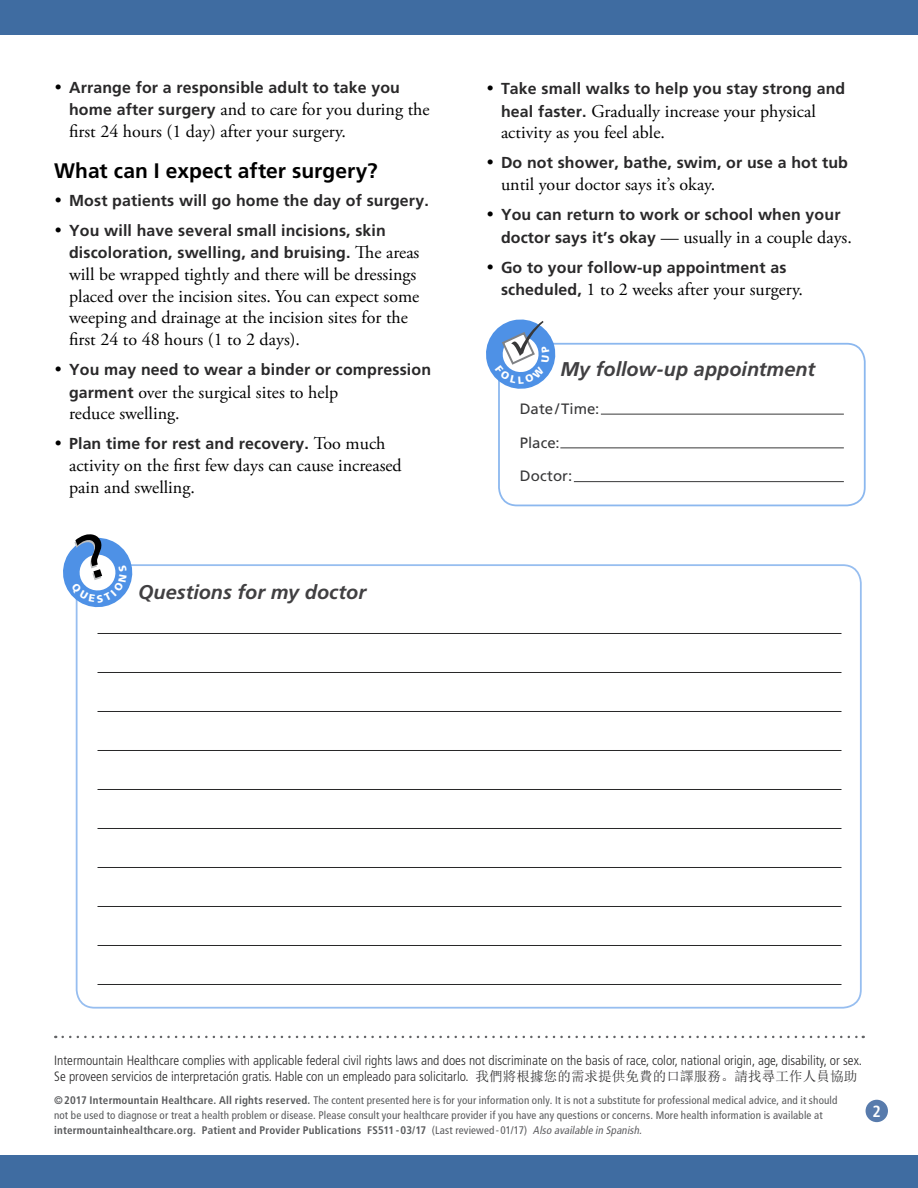
<style>
.page{position:relative;width:918px;height:1188px;background:#fff}
.page>*{position:absolute;margin:0;border:0;box-sizing:border-box;transform-origin:0 0}
.Level_1__h2{font:700 21px "Frutiger LT Std";color:#000}
.Opening_paragraph{font:italic 700 19.8px "Frutiger LT Std";color:#414042}
.t1{font:18px/21.8px "Adobe Garamond Pro";color:#000}
.Page_Number{font:700 condensed 16.2px "Frutiger LT Std";color:#fff}
.t2{font:700 15.9px/22.5px "Frutiger LT Std";letter-spacing:.01em;color:#292829}
.Main_table{font:15px "Frutiger LT Std";letter-spacing:.005em;color:#383839}
.t3{font:300 condensed 13.5px/16.5px "Frutiger LT Std";color:#292829}
.Footer___h6{font:condensed 10.95px/15px "Frutiger LT Std";letter-spacing:.015em;color:#58595b}
.s1{font-family:"Adobe Garamond Pro";font-weight:400;font-size:18px;color:#000}
.s2{font-family:"Frutiger LT Std";font-weight:700;font-size:15.9px;color:#292829}
.s3{font-family:"Sim Sun";font-weight:400;font-stretch:normal}
.s4{font-weight:700}
.s5{font-style:italic;color:#5d5d60}
</style>
<div class="page">
<div style="left:0;top:0;width:918px;height:35px;background:#3f6ca1"></div>
<div style="left:0;top:1156px;width:918px;height:32px;background:#3f6ca1"></div>
<div style="left:866px;top:1100px;width:22px;height:22px;background:#587bac;border-radius:50%"></div>
<svg style="left:63px;top:1036px;width:801px;height:2px"></svg>
<hr style="left:98px;top:633px;width:744px;height:1px;background:#292829">
<hr style="left:98px;top:672px;width:744px;height:1px;background:#292829">
<hr style="left:98px;top:711px;width:744px;height:1px;background:#292829">
<hr style="left:98px;top:750px;width:744px;height:1px;background:#292829">
<hr style="left:98px;top:789px;width:744px;height:1px;background:#292829">
<hr style="left:98px;top:828px;width:744px;height:1px;background:#292829">
<hr style="left:98px;top:867px;width:744px;height:1px;background:#292829">
<hr style="left:98px;top:906px;width:744px;height:1px;background:#292829">
<hr style="left:98px;top:945px;width:744px;height:1px;background:#292829">
<hr style="left:98px;top:984px;width:744px;height:1px;background:#292829">
<div style="left:498px;top:343px;width:368px;height:163px;border:2px solid #8cb8ef;border-radius:18px"></div>
<hr style="left:601px;top:414px;width:243px;height:1px;background:#383839">
<hr style="left:560px;top:448px;width:284px;height:1px;background:#383839">
<hr style="left:574px;top:481px;width:270px;height:1px;background:#383839">
<svg style="left:63px;top:534px;width:74px;height:78px"></svg>
<svg style="left:486px;top:319px;width:73px;height:73px"></svg>
<p class="t2" style="left:55px;top:76px;width:347px"><span class="s1">•</span> Arrange for a responsible adult to take you</p>
<p class="t1" style="left:69px;top:99px;width:362px"><span class="s2">home after surgery</span> and to care for you during the first 24 hours (1 day) after your surgery.</p>
<p class="Level_1__h2" style="left:54px;top:158px;width:325px">What can I expect after surgery?</p>
<p class="t2" style="left:55px;top:189px;width:375px"><span class="s1">•</span> Most patients will go home the day of surgery.</p>
<p class="t2" style="left:69px;top:219px;width:352px;text-indent:-14px"><span class="s1">•</span> You will have several small incisions, skin discoloration, swelling, and bruising. <span class="s1">The areas</span></p>
<p class="t1" style="left:69px;top:264px;width:352px">will be wrapped tightly and there will be dressings placed over the incision sites. You can expect some weeping and drainage at the incision sites for the first 24 to 48 hours (1 to 2 days).</p>
<p class="t2" style="left:55px;top:359px;width:378px"><span class="s1">•</span> You may need to wear a binder or compression</p>
<p class="t1" style="left:69px;top:382px;width:271px"><span class="s2">garment</span> over the surgical sites to help reduce swelling.</p>
<p class="t2" style="left:55px;top:433px;width:332px"><span class="s1">•</span> Plan time for rest and recovery. <span class="s1">Too much</span></p>
<p class="t1" style="left:69px;top:455px;width:334px">activity on the first few days can cause increased pain and swelling.</p>
<p class="Opening_paragraph" style="left:138px;top:580px;width:230px">Questions for my doctor</p>
<p class="t2" style="left:487px;top:77px;width:360px"><span class="s1">•</span> Take small walks to help you stay strong and</p>
<p class="t1" style="left:501px;top:101px;width:316px"><span class="s2">heal faster.</span> Gradually increase your physical activity as you feel able.</p>
<p class="t2" style="left:487px;top:152px;width:363px"><span class="s1">•</span> Do not shower, bathe, swim, or use a hot tub</p>
<p class="t1" style="left:501px;top:174px;width:216px">until your doctor says it’s okay.</p>
<p class="t2" style="left:487px;top:203px;width:355px"><span class="s1">•</span> You can return to work or school when your</p>
<p class="t1" style="left:501px;top:227px;width:352px"><span class="s2">doctor says it’s okay</span> — usually in a couple days.</p>
<p class="t2" style="left:487px;top:256px;width:301px"><span class="s1">•</span> Go to your follow-up appointment as</p>
<p class="t1" style="left:501px;top:279px;width:304px"><span class="s2">scheduled,</span> 1 to 2 weeks after your surgery.</p>
<p class="Opening_paragraph" style="left:560px;top:358px;width:256px">My follow-up appointment</p>
<p class="Main_table" style="left:520px;top:400px;width:81px">Date/Time:</p>
<p class="Main_table" style="left:520px;top:433px;width:41px">Place:</p>
<p class="Main_table" style="left:520px;top:467px;width:54px">Doctor:</p>
<p class="t3" style="left:54px;top:1052px;width:809px">Intermountain Healthcare complies with applicable federal civil rights laws and does not discriminate on the basis of race, color, national origin, age, disability, or sex.<br>Se proveen servicios de interpretación gratis. Hable con un empleado para solicitarlo. <span class="s3">我們將根據您的需求提供免費的口譯服務。請找尋工作人員協助</span></p>
<p class="Footer___h6" style="left:54px;top:1093px;width:785px"><span class="s4">©2017 Intermountain Healthcare. All rights reserved.</span> The content presented here is for your information only. It is not a substitute for professional medical advice, and it should not be used to diagnose or treat a health problem or disease. Please consult your healthcare provider if you have any questions or concerns. More health information is available at <span class="s4">intermountainhealthcare.org. Patient and Provider Publications FS511-03/17</span> (Last reviewed-01/17) <span class="s5">Also available in Spanish.</span></p>
<p class="Page_Number" style="left:873px;top:1101px;width:10px">2</p>
</div>
